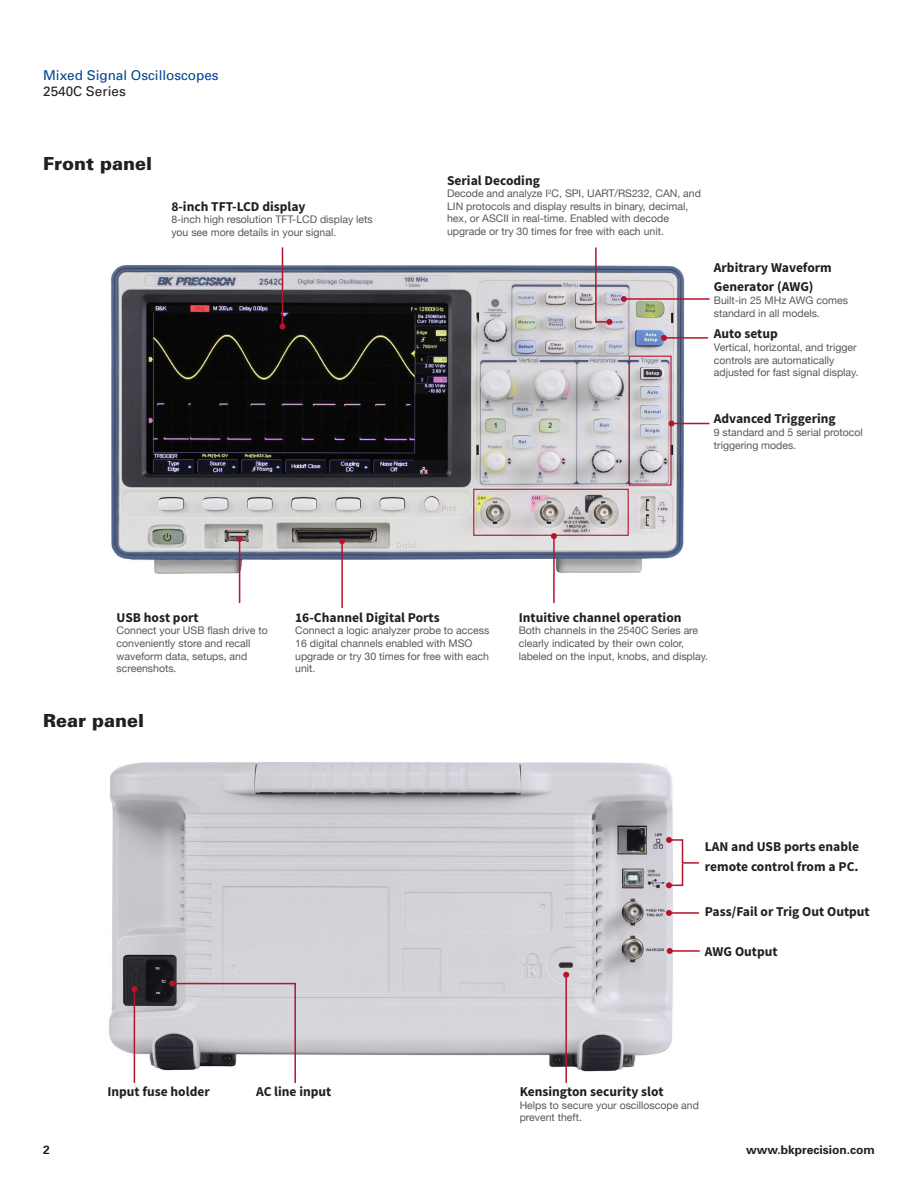
<style>
.page{position:relative;width:918px;height:1188px;background:#fff}
.page>*{position:absolute;margin:0;border:0;box-sizing:border-box;transform-origin:0 0}
.t1{font:900 18px "Univers";color:#231f20}
.t2{font:700 13.5px/19.5px "Source Sans Pro";color:#231f20}
.t3{font:13.5px "Univers";color:#02448d}
.t4{font:13.5px "Univers";color:#231f20}
.t5{font:700 12px "Univers";color:#231f20}
.t6{font:10.5px/12.6px "Helvetica Neue";color:#57585a}
</style>
<div class="page">
<img style="left:109px;top:762px;width:564px;height:321px">
<img style="left:111px;top:253px;width:582px;height:331px">
<hr style="left:553px;top:536px;width:2px;height:67px;background:#b7132d">
<svg style="left:551px;top:533px;width:6px;height:6px"></svg>
<hr style="left:239px;top:539px;width:1px;height:64px;background:#b7132d">
<svg style="left:237px;top:536px;width:6px;height:6px"></svg>
<hr style="left:624px;top:298px;width:86px;height:2px;background:#b7132d">
<svg style="left:621px;top:296px;width:6px;height:6px"></svg>
<hr style="left:565px;top:975px;width:2px;height:108px;background:#b7132d">
<svg style="left:563px;top:972px;width:6px;height:6px"></svg>
<hr style="left:669px;top:912px;width:30px;height:2px;background:#b7132d">
<svg style="left:666px;top:910px;width:6px;height:6px"></svg>
<hr style="left:282px;top:247px;width:1px;height:80px;background:#b7132d">
<svg style="left:279px;top:324px;width:6px;height:6px"></svg>
<hr style="left:134px;top:989px;width:1px;height:94px;background:#b7132d">
<svg style="left:131px;top:986px;width:6px;height:6px"></svg>
<hr style="left:672px;top:423px;width:38px;height:1px;background:#b7132d">
<svg style="left:669px;top:421px;width:6px;height:6px"></svg>
<div style="left:629px;top:356px;width:43px;height:130px;border:1px solid #b7132d"></div>
<svg style="left:666px;top:837px;width:33px;height:51px"></svg>
<hr style="left:670px;top:950px;width:30px;height:2px;background:#b7132d">
<svg style="left:667px;top:948px;width:6px;height:6px"></svg>
<svg style="left:169px;top:981px;width:128px;height:102px"></svg>
<div style="left:473px;top:489px;width:156px;height:47px;border:1px solid #b7132d"></div>
<hr style="left:664px;top:337px;width:44px;height:2px;background:#b7132d">
<svg style="left:661px;top:335px;width:6px;height:6px"></svg>
<svg style="left:594px;top:247px;width:18px;height:78px"></svg>
<hr style="left:341px;top:541px;width:2px;height:67px;background:#b7132d">
<svg style="left:339px;top:538px;width:6px;height:6px"></svg>
<p class="t3" style="left:43px;top:67px;width:177px">Mixed Signal Oscilloscopes</p>
<p class="t4" style="left:43px;top:83px;width:84px">2540C Series</p>
<h1 class="t1" style="left:43px;top:152px;width:110px">Front panel</h1>
<p class="t2" style="left:171px;top:197px;width:136px">8-inch TFT-LCD display</p>
<p class="t6" style="left:171px;top:214px;width:203px">8-inch high resolution TFT-LCD display lets you see more details in your signal.</p>
<p class="t2" style="left:447px;top:171px;width:94px">Serial Decoding</p>
<p class="t6" style="left:447px;top:188px;width:255px">Decode and analyze I<sup>2</sup>C, SPI, UART/RS232, CAN, and LIN protocols and display results in binary, decimal, hex, or ASCII in real-time. Enabled with decode upgrade or try 30 times for free with each unit.</p>
<p class="t2" style="left:714px;top:258px;width:119px">Arbitrary Waveform<br>Generator (AWG)</p>
<p class="t6" style="left:714px;top:295px;width:136px">Built-in 25 MHz AWG comes standard in all models.</p>
<p class="t2" style="left:714px;top:325px;width:66px">Auto setup</p>
<p class="t6" style="left:714px;top:342px;width:146px">Vertical, horizontal, and trigger controls are automatically adjusted for fast signal display.</p>
<p class="t2" style="left:714px;top:410px;width:123px">Advanced Triggering</p>
<p class="t6" style="left:714px;top:427px;width:150px">9 standard and 5 serial protocol triggering modes.</p>
<p class="t2" style="left:117px;top:608px;width:84px">USB host port</p>
<p class="t6" style="left:117px;top:625px;width:153px">Connect your USB flash drive to conveniently store and recall waveform data, setups, and screenshots.</p>
<h1 class="t1" style="left:43px;top:710px;width:102px">Rear panel</h1>
<p class="t2" style="left:295px;top:608px;width:146px">16-Channel Digital Ports</p>
<p class="t6" style="left:295px;top:625px;width:196px">Connect a logic analyzer probe to access<br>16 digital channels enabled with MSO upgrade or try 30 times for free with each unit.</p>
<p class="t2" style="left:519px;top:608px;width:164px">Intuitive channel operation</p>
<p class="t6" style="left:519px;top:625px;width:191px">Both channels in the 2540C Series are clearly indicated by their own color, labeled on the input, knobs, and display.</p>
<p class="t2" style="left:705px;top:838px;width:156px">LAN and USB ports enable remote control from a PC.</p>
<p class="t2" style="left:705px;top:903px;width:166px">Pass/Fail or Trig Out Output</p>
<p class="t2" style="left:705px;top:942px;width:74px">AWG Output</p>
<p class="t2" style="left:107px;top:1082px;width:104px">Input fuse holder</p>
<p class="t2" style="left:256px;top:1082px;width:77px">AC line input</p>
<p class="t2" style="left:520px;top:1082px;width:146px">Kensington security slot</p>
<p class="t6" style="left:520px;top:1099px;width:181px">Helps to secure your oscilloscope and prevent theft.</p>
<p class="t5" style="left:43px;top:1143px;width:8px">2</p>
<p class="t5" style="left:746px;top:1143px;width:130px">www.bkprecision.com</p>
</div>
